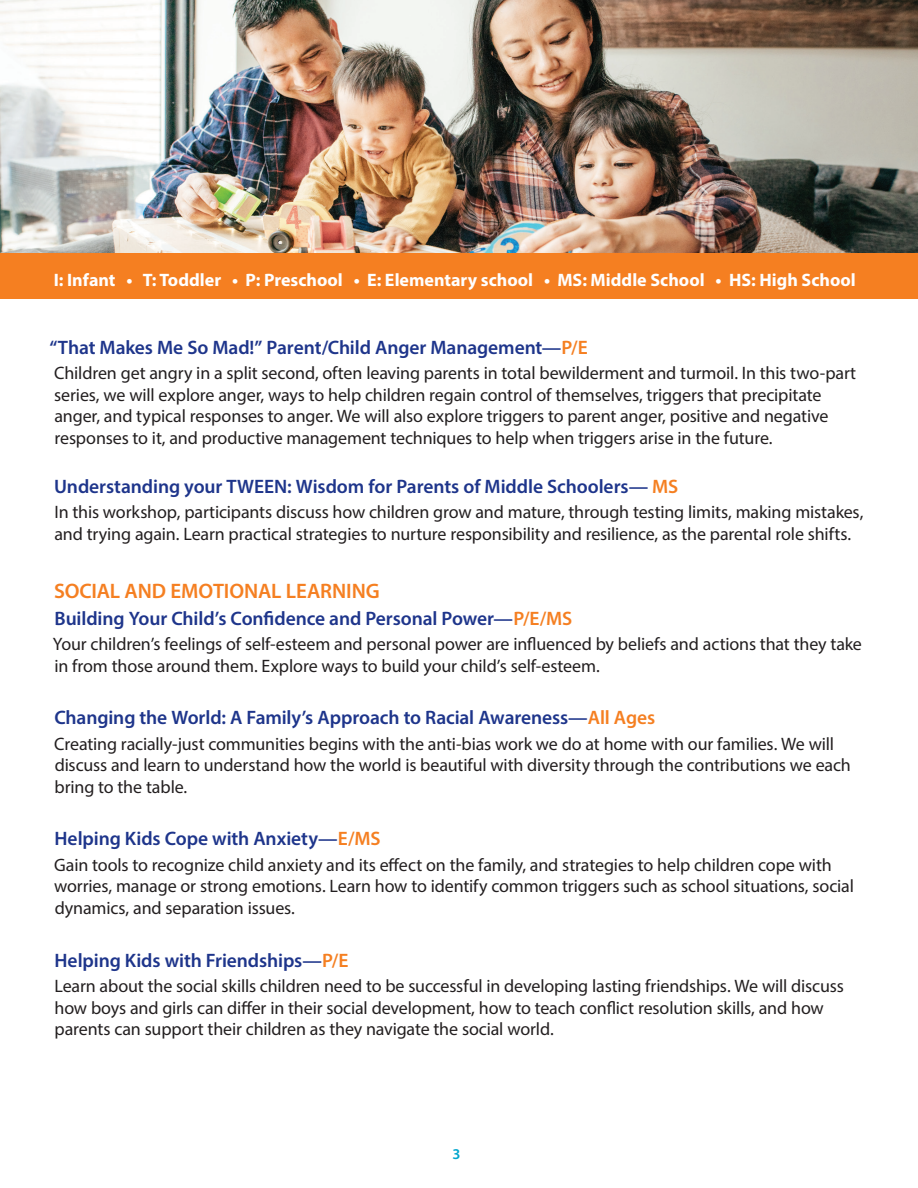
<style>
.page{position:relative;width:918px;height:1188px;background:#fff}
.page>*{position:absolute;margin:0;border:0;box-sizing:border-box;transform-origin:0 0}
.t1{font:600 21px "Myriad Pro";letter-spacing:-.005em;color:#f57f21}
.t2{font:600 19.5px "Myriad Pro";letter-spacing:-.005em;color:#1e358b}
.t3{font:18px/21.6px "Myriad Pro";letter-spacing:-.01em;color:#231f20}
.t4{font:700 18px "Myriad Pro";color:#fff}
.t5{font:600 15px "Myriad Pro";color:#00a5cd}
.s1{color:#f57f21}
</style>
<div class="page">
<img style="left:0;top:0;width:918px;height:254px">
<div style="left:0;top:254px;width:918px;height:45px;background:#f57f21"></div>
<p class="t4" style="left:54px;top:268px;width:804px">I: Infant • T: Toddler • P: Preschool • E: Elementary school • MS: Middle School • HS: High School</p>
<p class="t2" style="left:50px;top:335px;width:540px">“That Makes Me So Mad!” Parent/Child Anger Management—<span class="s1">P/E</span></p>
<p class="t3" style="left:54px;top:362px;width:803px">Children get angry in a split second, often leaving parents in total bewilderment and turmoil. In this two-part series, we will explore anger, ways to help children regain control of themselves, triggers that precipitate anger, and typical responses to anger. We will also explore triggers to parent anger, positive and negative responses to it, and productive management techniques to help when triggers arise in the future.</p>
<p class="t2" style="left:54px;top:474px;width:626px">Understanding your TWEEN: Wisdom for Parents of Middle Schoolers— <span class="s1">MS</span></p>
<p class="t3" style="left:54px;top:501px;width:811px">In this workshop, participants discuss how children grow and mature, through testing limits, making mistakes, and trying again. Learn practical strategies to nurture responsibility and resilience, as the parental role shifts.</p>
<p class="t1" style="left:54px;top:577px;width:327px">SOCIAL AND EMOTIONAL LEARNING</p>
<p class="t2" style="left:55px;top:606px;width:519px">Building Your Child’s Confidence and Personal Power—<span class="s1">P/E/MS</span></p>
<p class="t3" style="left:53px;top:633px;width:811px">Your children’s feelings of self-esteem and personal power are influenced by beliefs and actions that they take in from those around them. Explore ways to build your child’s self-esteem.</p>
<p class="t2" style="left:54px;top:705px;width:602px">Changing the World: A Family’s Approach to Racial Awareness—<span class="s1">All Ages</span></p>
<p class="t3" style="left:54px;top:733px;width:798px">Creating racially-just communities begins with the anti-bias work we do at home with our families. We will discuss and learn to understand how the world is beautiful with diversity through the contributions we each bring to the table.</p>
<p class="t2" style="left:55px;top:826px;width:327px">Helping Kids Cope with Anxiety—<span class="s1">E/MS</span></p>
<p class="t3" style="left:54px;top:854px;width:801px">Gain tools to recognize child anxiety and its effect on the family, and strategies to help children cope with worries, manage or strong emotions. Learn how to identify common triggers such as school situations, social dynamics, and separation issues.</p>
<p class="t2" style="left:55px;top:948px;width:295px">Helping Kids with Friendships—<span class="s1">P/E</span></p>
<p class="t3" style="left:54px;top:975px;width:791px">Learn about the social skills children need to be successful in developing lasting friendships. We will discuss how boys and girls can differ in their social development, how to teach conflict resolution skills, and how parents can support their children as they navigate the social world.</p>
<p class="t5" style="left:453px;top:1144px;width:10px">3</p>
</div>
